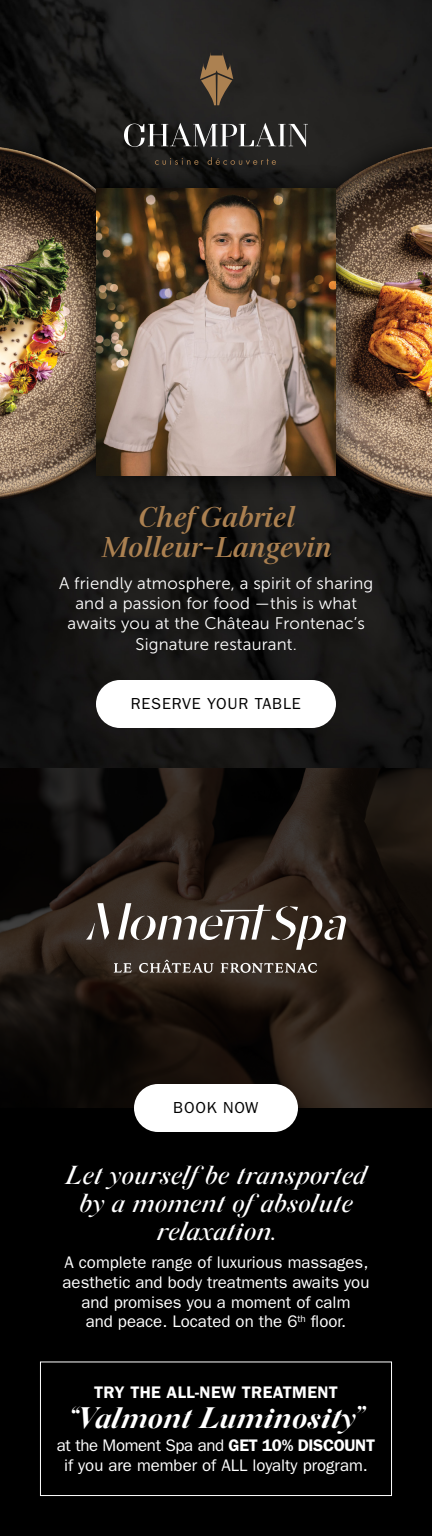
<style>
.page{position:relative;width:432px;height:1536px;background:#fff}
.page>*{position:absolute;margin:0;border:0;box-sizing:border-box;transform-origin:0 0}
.t1{font:italic 700 29.6px "Silk Serif";color:#fff}
.t2{font:italic 700 28px/30.4px "Serif 72 Beta";color:#ac8151;text-align:center}
.t3{font:italic 500 26px/28px "Silk Serif";color:#fff;text-align:center}
.t4{font:16.8px/19.6px "ITC Franklin Gothic Std";color:#fff;text-align:center}
.t5{font:16.8px/20.2px "Museo Sans 300";letter-spacing:.01em;color:#fff;text-align:center}
.t6{font:600 16.8px "ITC Franklin Gothic Std";letter-spacing:.02em;color:#fff}
.t7{font:16px "ITC Franklin Gothic Std";letter-spacing:.05em;color:#000}
.s1{font-weight:600}
</style>
<div class="page">
<div style="left:0;top:768px;width:432px;height:768px;background:#000"></div>
<img style="left:0;top:0;width:432px;height:768px">
<svg style="left:0;top:768px;width:432px;height:340px"></svg>
<svg style="left:114px;top:963px;width:18px;height:10px"></svg>
<svg style="left:139px;top:960px;width:74px;height:13px"></svg>
<svg style="left:221px;top:963px;width:96px;height:10px"></svg>
<svg style="left:86px;top:903px;width:23px;height:37px"></svg>
<svg style="left:118px;top:903px;width:229px;height:47px;background:#5e554d"></svg>
<div style="left:40px;top:1362px;width:352px;height:134px;border:1px solid #fff"></div>
<div style="left:134px;top:1084px;width:164px;height:48px;background:#fff;border-radius:24px"></div>
<img style="left:0;top:121px;width:203px;height:406px">
<img style="left:203px;top:114px;width:229px;height:413px">
<svg style="left:155px;top:158px;width:44px;height:6px"></svg>
<svg style="left:208px;top:157px;width:68px;height:7px"></svg>
<svg style="left:200px;top:52px;width:33px;height:53px;background:#6a533a"></svg>
<svg style="left:124px;top:123px;width:184px;height:24px"></svg>
<div style="left:72px;top:164px;width:288px;height:336px;background:#000;opacity:.75"></div>
<img style="left:96px;top:188px;width:240px;height:288px">
<div style="left:96px;top:680px;width:240px;height:48px;background:#fff;border-radius:24px"></div>
<h2 class="t2" style="left:101px;top:502px;width:232px">Chef Gabriel<br>Molleur-Langevin</h2>
<p class="t5" style="left:59px;top:573px;width:316px">A friendly atmosphere, a spirit of sharing and a passion for food —this is what awaits you at the Château Frontenac’s Signature restaurant.</p>
<p class="t7" style="left:131px;top:695px;width:172px">RESERVE YOUR TABLE</p>
<p class="t7" style="left:173px;top:1099px;width:87px">BOOK NOW</p>
<h3 class="t3" style="left:65px;top:1163px;width:303px">Let yourselfbe transported by a moment ofabsolute relaxation.</h3>
<p class="t4" style="left:63px;top:1253px;width:308px">A complete range of luxurious massages, aesthetic and body treatments awaits you and promises you a moment of calm<br>and peace. Located on the 6<sup>th</sup> floor.</p>
<p class="t6" style="left:94px;top:1383px;width:245px">TRY THE ALL-NEW TREATMENT</p>
<h1 class="t1" style="left:70px;top:1399px;width:293px">“Valmont Luminosity”</h1>
<p class="t4" style="left:57px;top:1435px;width:320px;line-height:20.2px">at the Moment Spa and <span class="s1">GET 10% DISCOUNT </span>if you are member of ALL loyalty program.</p>
</div>
